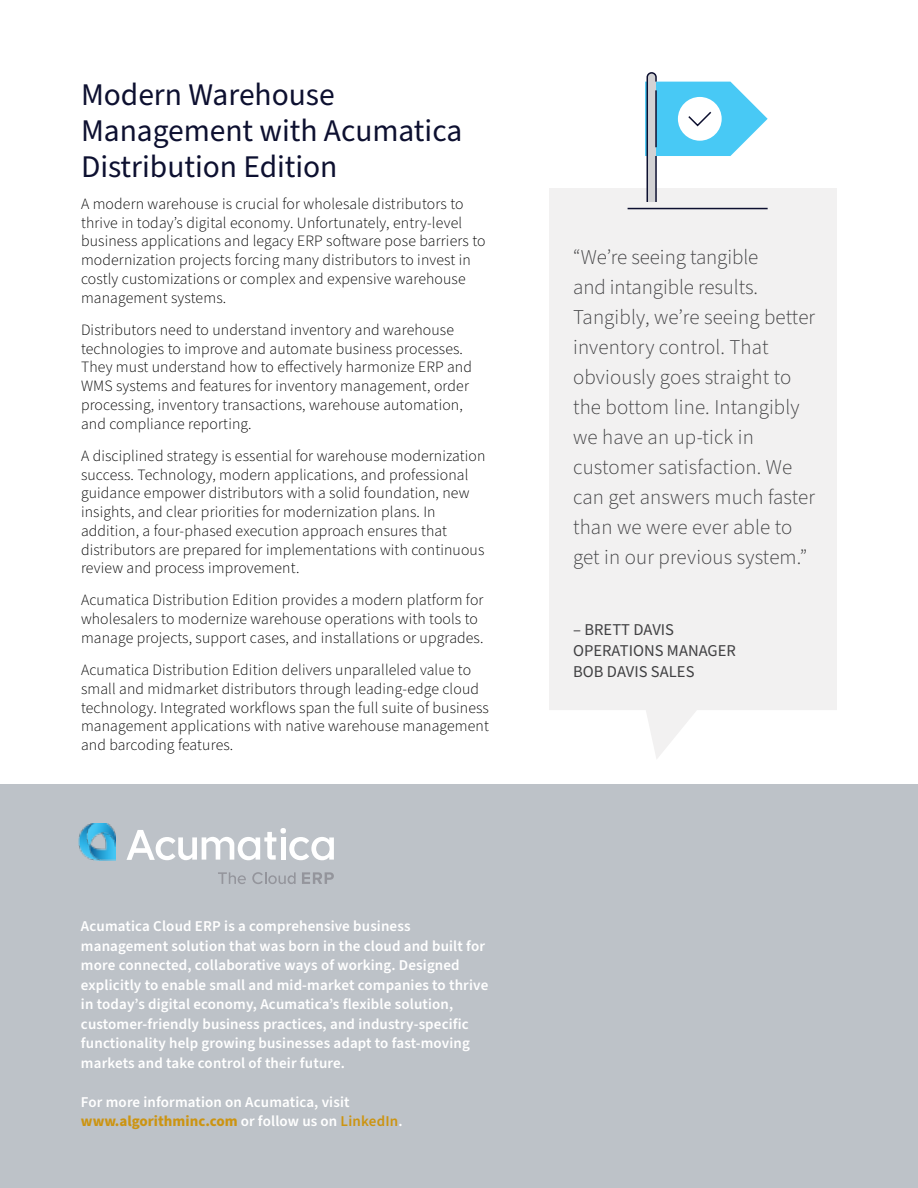
<style>
.page{position:relative;width:918px;height:1188px;background:#fff}
.page>*{position:absolute;margin:0;border:0;box-sizing:border-box;transform-origin:0 0}
.t1{font:31.5px/36px "Source Sans Pro";color:#0d1030}
.t2{font:300 21px/30px "Source Sans Pro";letter-spacing:.005em;color:#404042}
.t3{font:16.5px/21px "Source Sans Pro";letter-spacing:.005em;color:#404042}
.t4{font:300 15.75px/18.8px "Source Sans Pro";letter-spacing:.01em;color:#000}
.t5{font:600 15px/19.5px "Source Sans Pro";letter-spacing:.01em;color:#fff}
.s1{font-weight:700;color:#cc9412}
.s2{color:#cc9412}
</style>
<div class="page">
<svg style="left:549px;top:188px;width:288px;height:571px;fill:#f2f1f1"></svg>
<svg style="left:645px;top:72px;width:123px;height:131px"></svg>
<hr style="left:655px;top:90px;width:2px;height:57px;background:#0d1030">
<hr style="left:628px;top:208px;width:140px;height:1px;background:#0d1030">
<div style="left:0;top:784px;width:918px;height:404px;background:#bdc2c8"></div>
<svg style="left:126px;top:828px;width:208px;height:32px"></svg>
<img style="left:79px;top:823px;width:25px;height:36px">
<img style="left:89px;top:847px;width:27px;height:13px">
<img style="left:86px;top:824px;width:30px;height:23px">
<svg style="left:302px;top:872px;width:32px;height:12px"></svg>
<svg style="left:218px;top:872px;width:28px;height:12px"></svg>
<svg style="left:252px;top:872px;width:44px;height:12px"></svg>
<h1 class="t1" style="left:81px;top:77px;width:383px">Modern Warehouse<br>Management with Acumatica<br>Distribution Edition</h1>
<p class="t4" style="left:81px;top:195px;width:406px">A modern warehouse is crucial for wholesale distributors to thrive in todayʼs digital economy. Unfortunately, entry-level business applications and legacy ERP software pose barriers to modernization projects forcing many distributors to invest in costly customizations or complex and expensive warehouse management systems.</p>
<p class="t4" style="left:81px;top:321px;width:392px">Distributors need to understand inventory and warehouse technologies to improve and automate business processes.<br>They must understand how to effectively harmonize ERP and WMS systems and features for inventory management, order processing, inventory transactions, warehouse automation, and compliance reporting.</p>
<p class="t4" style="left:81px;top:447px;width:406px">A disciplined strategy is essential for warehouse modernization success. Technology, modern applications, and professional guidance empower distributors with a solid foundation, new insights, and clear priorities for modernization plans. In addition, a four-phased execution approach ensures that distributors are prepared for implementations with continuous review and process improvement.</p>
<p class="t4" style="left:81px;top:591px;width:404px">Acumatica Distribution Edition provides a modern platform for wholesalers to modernize warehouse operations with tools to manage projects, support cases, and installations or upgrades.</p>
<p class="t4" style="left:81px;top:661px;width:410px">Acumatica Distribution Edition delivers unparalleled value to small and midmarket distributors through leading-edge cloud technology. Integrated workflows span the full suite of business management applications with native warehouse management and barcoding features.</p>
<p class="t5" style="left:81px;top:917px;width:409px">Acumatica Cloud ERP is a comprehensive business management solution that was born in the cloud and built for more connected, collaborative ways of working. Designed explicitly to enable small and mid-market companies to thrive in todayʼs digital economy, Acumaticaʼs flexible solution, customer-friendly business practices, and industry-specific functionality help growing businesses adapt to fast-moving markets and take control of their future.</p>
<p class="t5" style="left:81px;top:1093px;width:323px">For more information on Acumatica, visit <span class="s1">www.algorithminc.com</span> or follow us on <span class="s2">LinkedIn</span>.</p>
<p class="t2" style="left:573px;top:243px;width:244px">“Weʼre seeing tangible<br>and intangible results.<br>Tangibly, weʼre seeing better inventory control. That obviously goes straight to the bottom line. Intangibly we have an up-tick in customer satisfaction. We can get answers much faster than we were ever able to get in our previous system.”</p>
<p class="t3" style="left:573px;top:619px;width:164px">– BRETT DAVIS<br>OPERATIONS MANAGER<br>BOB DAVIS SALES</p>
</div>
